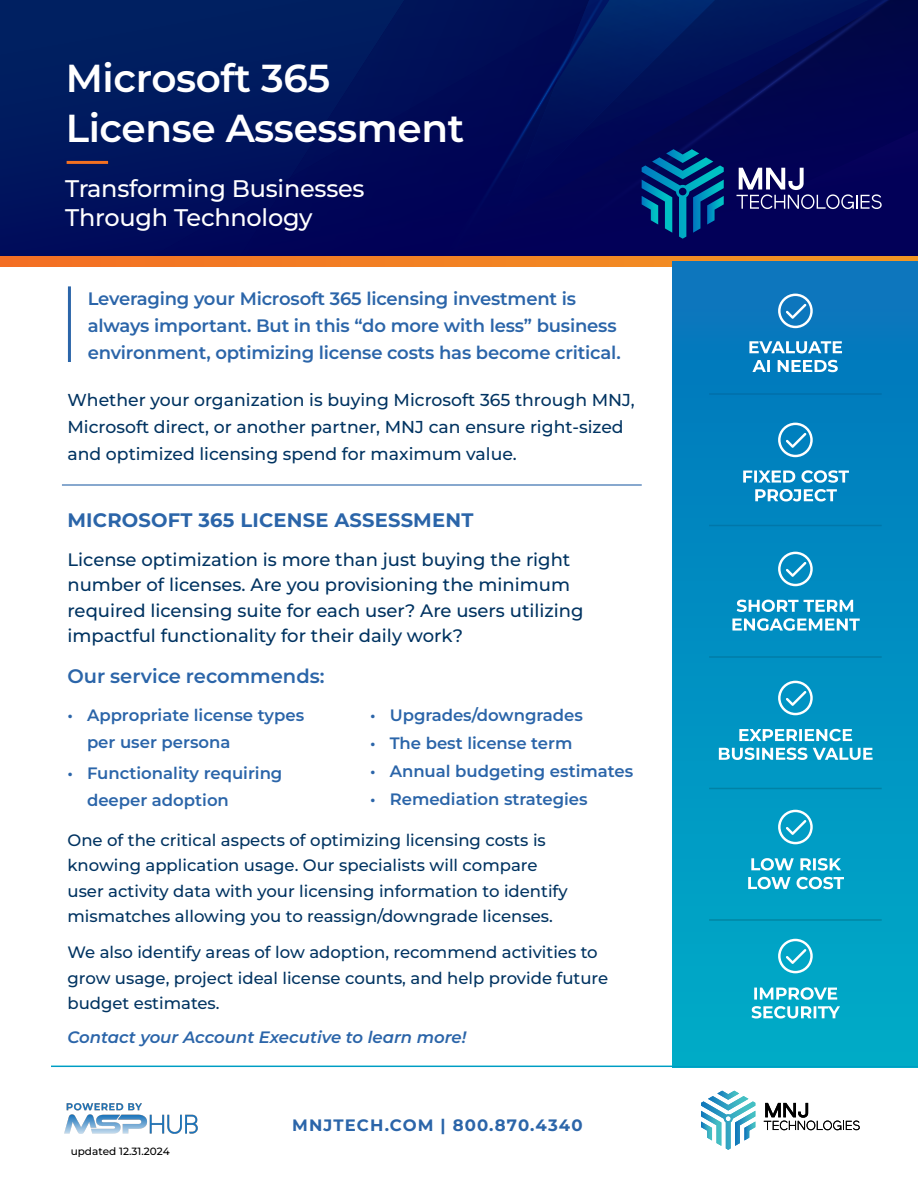
<style>
.page{position:relative;width:918px;height:1188px;background:#fff}
.page>*{position:absolute;margin:0;border:0;box-sizing:border-box;transform-origin:0 0}
.t1{font:600 39px/49.5px "Montserrat";letter-spacing:-.01em;color:#fff}
.t2{font:500 24px/28.5px "Montserrat";letter-spacing:-.01em;color:#fff}
.t3{font:700 19.5px "Montserrat";letter-spacing:.01em;color:#2b65a9}
.t4{font:600 19.5px "Montserrat";color:#2b65a9}
.t5{font:500 18px/25.5px "Montserrat";color:#003361}
.t6{font:600 18px/27px "Montserrat";letter-spacing:-.01em;color:#2b65a9}
.t7{font:500 17.25px/27px "Montserrat";color:#003361}
.t8{font:500 16.5px/25.5px "Montserrat";color:#003361}
.t9{font:600 16.5px/27px "Montserrat";color:#2b65a9}
.t10{font:italic 600 16.5px "Montserrat";color:#2b65a9}
.t11{font:700 16.5px "Montserrat";letter-spacing:.07em;color:#2b65a9}
.t12{font:500 10.5px "Montserrat";color:#000}
</style>
<div class="page">
<hr style="left:62px;top:484px;width:580px;height:2px;background:#2b65a9">
<hr style="left:68px;top:286px;width:3px;height:76px;background:#2b65a9">
<svg style="left:0;top:0;width:918px;height:256px;background:#000f59"></svg>
<hr style="left:67px;top:161px;width:41px;height:3px;background:#f37121">
<svg style="left:0;top:256px;width:918px;height:11px;background:#f27e24"></svg>
<svg style="left:641px;top:130px;width:277px;height:129px;background:#0f1a63"></svg>
<div style="left:673px;top:261px;width:245px;height:806px;background:linear-gradient(to bottom,#0574bc,#00acc7)"></div>
<svg style="left:752px;top:1006px;width:88px;height:13px"></svg>
<svg style="left:754px;top:987px;width:83px;height:13px"></svg>
<svg style="left:748px;top:877px;width:96px;height:12px"></svg>
<svg style="left:751px;top:858px;width:90px;height:13px"></svg>
<svg style="left:719px;top:748px;width:154px;height:12px"></svg>
<svg style="left:739px;top:729px;width:113px;height:12px"></svg>
<svg style="left:732px;top:618px;width:128px;height:13px"></svg>
<svg style="left:737px;top:600px;width:116px;height:12px"></svg>
<svg style="left:755px;top:489px;width:82px;height:12px"></svg>
<svg style="left:743px;top:470px;width:106px;height:13px"></svg>
<svg style="left:752px;top:360px;width:86px;height:12px"></svg>
<svg style="left:749px;top:341px;width:93px;height:12px"></svg>
<svg style="left:778px;top:294px;width:35px;height:34px"></svg>
<svg style="left:778px;top:423px;width:35px;height:34px"></svg>
<svg style="left:778px;top:552px;width:35px;height:34px"></svg>
<svg style="left:778px;top:810px;width:35px;height:34px"></svg>
<svg style="left:778px;top:939px;width:35px;height:34px"></svg>
<svg style="left:778px;top:681px;width:35px;height:34px"></svg>
<hr style="left:709px;top:525px;width:173px;height:1px;background:#000">
<hr style="left:709px;top:393px;width:173px;height:2px;background:#000">
<hr style="left:709px;top:656px;width:173px;height:2px;background:#000">
<hr style="left:709px;top:788px;width:173px;height:1px;background:#000">
<hr style="left:709px;top:919px;width:173px;height:2px;background:#000">
<hr style="left:51px;top:1066px;width:867px;height:1px;background:#fff">
<svg style="left:701px;top:1091px;width:54px;height:59px"></svg>
<svg style="left:764px;top:1103px;width:96px;height:27px"></svg>
<img style="left:65px;top:1104px;width:132px;height:30px">
<h1 class="t1" style="left:66px;top:52px;width:400px">Microsoft 365<br>License Assessment</h1>
<h2 class="t2" style="left:65px;top:173px;width:301px">Transforming Businesses<br>Through Technology</h2>
<p class="t6" style="left:88px;top:284px;width:534px">Leveraging your Microsoft 365 licensing investment is always important. But in this “do more with less” business environment, optimizing license costs has become critical.</p>
<p class="t7" style="left:68px;top:386px;width:569px">Whether your organization is buying Microsoft 365 through MNJ,<br>Microsoft direct, or another partner, MNJ can ensure right-sized and optimized licensing spend for maximum value.</p>
<p class="t3" style="left:68px;top:506px;width:407px">MICROSOFT 365 LICENSE ASSESSMENT</p>
<p class="t5" style="left:68px;top:546px;width:518px">License optimization is more than just buying the right number of licenses. Are you provisioning the minimum required licensing suite for each user? Are users utilizing impactful functionality for their daily work?</p>
<p class="t4" style="left:68px;top:662px;width:259px">Our service recommends:</p>
<p class="t9" style="left:87px;top:701px;width:219px;text-indent:-20px">• Appropriate license types per user persona</p>
<p class="t9" style="left:87px;top:758px;width:197px;text-indent:-20px">• Functionality requiring deeper adoption</p>
<p class="t9" style="left:370px;top:701px;width:214px">• Upgrades/downgrades</p>
<p class="t9" style="left:370px;top:729px;width:204px">• The best license term</p>
<p class="t9" style="left:370px;top:757px;width:265px">• Annual budgeting estimates</p>
<p class="t9" style="left:370px;top:785px;width:219px">• Remediation strategies</p>
<p class="t8" style="left:68px;top:826px;width:502px">One of the critical aspects of optimizing licensing costs is knowing application usage. Our specialists will compare user activity data with your licensing information to identify mismatches allowing you to reassign/downgrade licenses.</p>
<p class="t8" style="left:68px;top:939px;width:542px">We also identify areas of low adoption, recommend activities to grow usage, project ideal license counts, and help provide future budget estimates.</p>
<p class="t10" style="left:68px;top:1025px;width:400px">Contact your Account Executive to learn more!</p>
<p class="t12" style="left:71px;top:1144px;width:101px">updated 12.31.2024</p>
<p class="t11" style="left:292px;top:1113px;width:292px">MNJTECH.COM | 800.870.4340</p>
</div>
